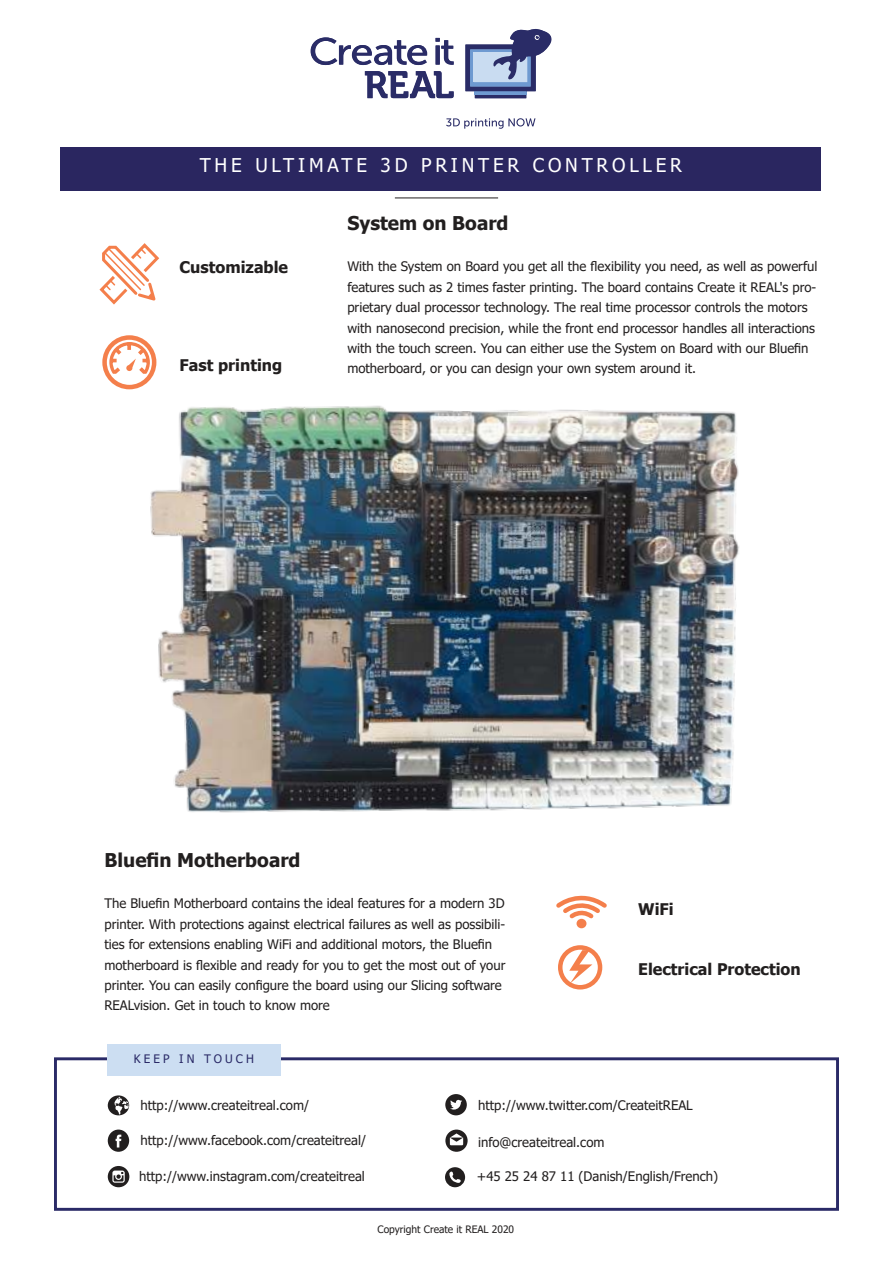
<style>
.page{position:relative;width:893px;height:1263px;background:#fff}
.page>*{position:absolute;margin:0;border:0;box-sizing:border-box;transform-origin:0 0}
.t1{font:700 18.9px "Tahoma";color:#221f1f}
.t2{font:18.9px "Tahoma";letter-spacing:.2em;color:#fff}
.t3{font:700 16.05px "Tahoma";color:#221f1f}
.t4{font:13.2px/20.4px "Tahoma";color:#221f1f}
.t5{font:11.7px "Tahoma";letter-spacing:.26em;color:#2a2a67}
.t6{font:10.2px "Tahoma";color:#221f1f}
</style>
<div class="page">
<hr style="left:395px;top:198px;width:103px;height:1px;background:#221f1f">
<div style="left:61px;top:147px;width:760px;height:44px;background:#2a2660"></div>
<svg style="left:446px;top:118px;width:89px;height:11px"></svg>
<svg style="left:465px;top:28px;width:87px;height:70px"></svg>
<svg style="left:311px;top:37px;width:116px;height:28px"></svg>
<svg style="left:435px;top:38px;width:19px;height:27px"></svg>
<svg style="left:365px;top:71px;width:89px;height:27px"></svg>
<img style="left:102px;top:335px;width:637px;height:478px">
<svg style="left:556px;top:895px;width:51px;height:26px"></svg>
<div style="left:577px;top:919px;width:9px;height:9px;background:#f47f4b;border-radius:50%"></div>
<div style="left:558px;top:945px;width:44px;height:44px;border:5px solid #f47f4b;border-radius:50%"></div>
<svg style="left:569px;top:950px;width:23px;height:33px"></svg>
<div style="left:54px;top:1057px;width:785px;height:154px;border:3px solid #2a2a67"></div>
<svg style="left:108px;top:1095px;width:21px;height:20px"></svg>
<svg style="left:108px;top:1129px;width:21px;height:23px"></svg>
<svg style="left:108px;top:1166px;width:21px;height:21px"></svg>
<svg style="left:445px;top:1094px;width:22px;height:21px"></svg>
<svg style="left:445px;top:1129px;width:23px;height:23px"></svg>
<svg style="left:445px;top:1167px;width:20px;height:20px"></svg>
<div style="left:107px;top:1044px;width:174px;height:32px;background:#ccdef2"></div>
<svg style="left:99px;top:243px;width:61px;height:62px"></svg>
<div style="left:102px;top:335px;width:54px;height:54px;border:5px solid #f47f4b;border-radius:50%"></div>
<svg style="left:109px;top:341px;width:42px;height:85px"></svg>
<h1 class="t2" style="left:200px;top:157px;width:484px">THE ULTIMATE 3D PRINTER CONTROLLER</h1>
<p class="t3" style="left:180px;top:255px;width:110px">Customizable</p>
<p class="t3" style="left:180px;top:358px;width:104px">Fast printing</p>
<h1 class="t1" style="left:347px;top:216px;width:163px">System on Board</h1>
<p class="t4" style="left:347px;top:257px;width:471px">With the System on Board you get all the flexibility you need, as well as powerful features such as 2 times faster printing. The board contains Create it REAL's pro&shy;prietary dual processor technology. The real time processor controls the motors with nanosecond precision, while the front end processor handles all interactions with the touch screen. You can either use the System on Board with our Bluefin motherboard, or you can design your own system around it.</p>
<h1 class="t1" style="left:104px;top:847px;width:198px">Bluefin Motherboard</h1>
<p class="t4" style="left:104px;top:894px;width:402px">The Bluefin Motherboard contains the ideal features for a modern 3D printer. With protections against electrical failures as well as possibili&shy;ties for extensions enabling WiFi and additional motors, the Bluefin motherboard is flexible and ready for you to get the most out of your printer. You can easily configure the board using our Slicing software REALvision. Get in touch to know more</p>
<p class="t5" style="left:134px;top:1054px;width:122px">KEEP IN TOUCH</p>
<p class="t3" style="left:638px;top:903px;width:37px">WiFi</p>
<p class="t3" style="left:638px;top:962px;width:164px">Electrical Protection</p>
<p class="t4" style="left:140px;top:1096px;width:170px">http://www.createitreal.com/</p>
<p class="t4" style="left:478px;top:1096px;width:216px">http://www.twitter.com/CreateitREAL</p>
<p class="t4" style="left:140px;top:1131px;width:227px">http://www.facebook.com/createitreal/</p>
<p class="t4" style="left:478px;top:1132px;width:128px">info@createitreal.com</p>
<p class="t4" style="left:139px;top:1167px;width:227px">http://www.instagram.com/createitreal</p>
<p class="t4" style="left:477px;top:1167px;width:243px">+45 25 24 87 11 (Danish/English/French)</p>
<p class="t6" style="left:378px;top:1222px;width:138px">Copyright Create it REAL 2020</p>
</div>
